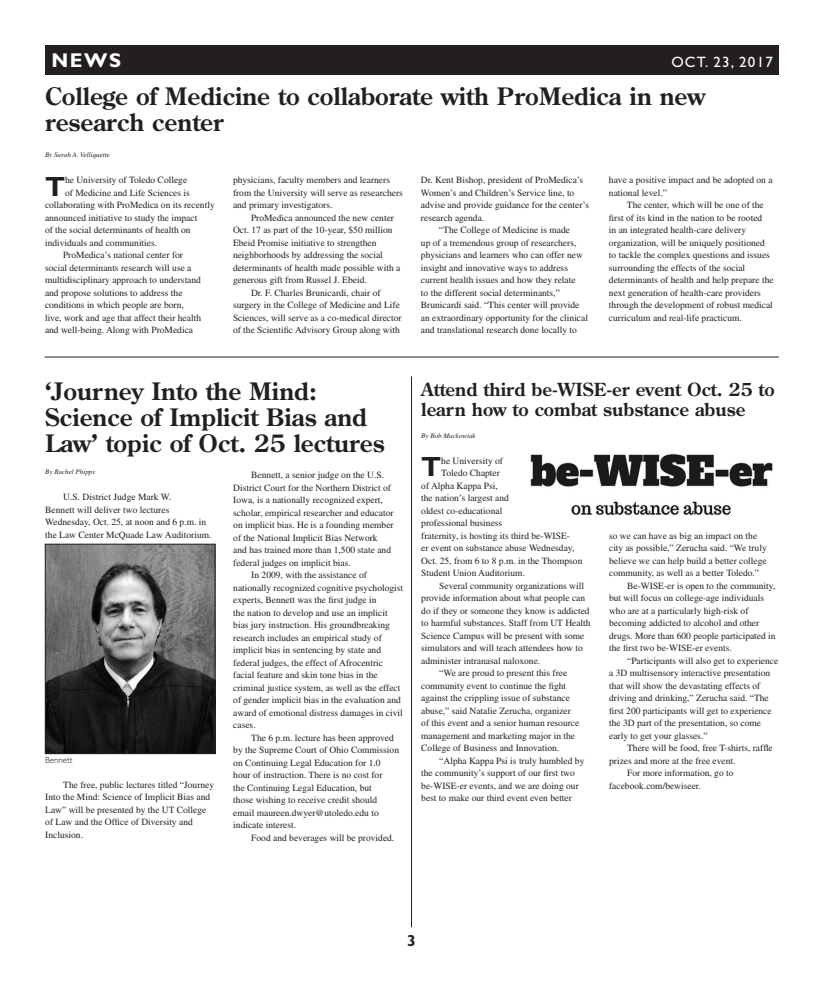
<style>
.page{position:relative;width:824px;height:990px;background:#fff}
.page>*{position:absolute;margin:0;border:0;box-sizing:border-box;transform-origin:0 0}
.Drop_Cap_2_Paragraph{font:700 27.8px "Gill Sans Std";color:#231f20}
.Heading_24pt{font:700 24px/26px "Century Old Style Std";color:#231f20}
.t1{font:700 20px "Gill Sans";color:#fff}
.Heading_18pt{font:700 18px/20px "Century Old Style Std";color:#231f20}
.t2{font:700 16px "Gill Sans";color:#231f20}
.t3{font:15px "Gill Sans";letter-spacing:.08em;color:#fff}
.Body_Text{font:9.5px/12.5px "Times";color:#231f20}
.Drop_Cap_2_Paragraph-2{font:9.5px "Times";color:#231f20}
.Cutline{font:300 9px "Gill Sans Std";color:#231f20}
.By_line{font:italic 7px "Times";color:#231f20}
</style>
<div class="page">
<div style="left:45px;top:45px;width:734px;height:30px;background:#231f20"></div>
<hr style="left:411px;top:376px;width:1px;height:551px;background:#231f20">
<hr style="left:45px;top:357px;width:733px;height:1px;background:#231f20">
<img style="left:47px;top:546px;width:166px;height:206px">
<div style="left:45px;top:544px;width:170px;height:210px;border:1px solid #231f20"></div>
<img style="left:530px;top:453px;width:243px;height:62px">
<p class="t1" style="left:51px;top:49px;width:71px">NEWS</p>
<p class="t3" style="left:671px;top:54px;width:103px">OCT. 23, 2017</p>
<p class="Heading_24pt" style="left:45px;top:83px;width:661px">College of Medicine to collaborate with ProMedica in new research center</p>
<p class="By_line" style="left:45px;top:151px;width:66px">By Sarah A. Velliquette</p>
<p class="Drop_Cap_2_Paragraph" style="left:45px;top:170px;width:22px">T</p>
<p class="Drop_Cap_2_Paragraph-2" style="left:65px;top:175px;width:124px">he University of Toledo College</p>
<p class="Body_Text" style="left:233px;top:174px;width:171px">physicians, faculty members and learners from the University will serve as researchers and primary investigators.</p>
<p class="Body_Text" style="left:233px;top:211px;width:169px;text-indent:18px">ProMedica announced the new center Oct. 17 as part of the 10-year, $50 million Ebeid Promise initiative to strengthen neighborhoods by addressing the social determinants of health made possible with a generous gift from Russel J. Ebeid.</p>
<p class="Body_Text" style="left:233px;top:286px;width:170px;text-align:center">Dr. F. Charles Brunicardi, chair of<br>surgery in the College of Medicine and Life Sciences, will serve as a co-medical director of the Scientific Advisory Group along with</p>
<p class="Body_Text" style="left:421px;top:174px;width:170px">Dr. Kent Bishop, president of ProMedica’s Women’s and Children’s Service line, to advise and provide guidance for the center’s research agenda.</p>
<p class="Body_Text" style="left:421px;top:224px;width:169px;text-indent:18px">“The College of Medicine is made<br>up of a tremendous group of researchers, physicians and learners who can offer new insight and innovative ways to address current health issues and how they relate<br>to the different social determinants,” Brunicardi said. “This center will provide an extraordinary opportunity for the clinical and translational research done locally to</p>
<p class="Body_Text" style="left:609px;top:174px;width:165px">have a positive impact and be adopted on a national level.”</p>
<p class="Body_Text" style="left:609px;top:199px;width:166px;text-indent:18px">The center, which will be one of the first of its kind in the nation to be rooted<br>in an integrated health-care delivery organization, will be uniquely positioned to tackle the complex questions and issues surrounding the effects of the social determinants of health and help prepare the next generation of health-care providers through the development of robust medical curriculum and real-life practicum.</p>
<p class="Drop_Cap_2_Paragraph-2" style="left:65px;top:187px;width:126px">of Medicine and Life Sciences is</p>
<p class="Drop_Cap_2_Paragraph-2" style="left:45px;top:200px;width:171px">collaborating with ProMedica on its recently</p>
<p class="Drop_Cap_2_Paragraph-2" style="left:45px;top:212px;width:154px">announced initiative to study the impact</p>
<p class="Drop_Cap_2_Paragraph-2" style="left:45px;top:225px;width:147px">of the social determinants of health on</p>
<p class="Drop_Cap_2_Paragraph-2" style="left:45px;top:237px;width:114px">individuals and communities.</p>
<p class="Body_Text" style="left:45px;top:249px;width:158px;text-indent:18px">ProMedica’s national center for social determinants research will use a multidisciplinary approach to understand and propose solutions to address the conditions in which people are born, live, work and age that affect their health and well-being. Along with ProMedica</p>
<p class="Heading_24pt" style="left:45px;top:378px;width:341px">‘Journey Into the Mind:<br>Science of Implicit Bias and<br>Law’ topic of Oct. 25 lectures</p>
<p class="By_line" style="left:45px;top:468px;width:51px">By Rachel Phipps</p>
<p class="Body_Text" style="left:45px;top:491px;width:168px;text-indent:18px">U.S. District Judge Mark W.<br>Bennett will deliver two lectures Wednesday, Oct. 25, at noon and 6 p.m. in the Law Center McQuade Law Auditorium.</p>
<p class="Body_Text" style="left:233px;top:469px;width:162px;text-indent:18px">Bennett, a senior judge on the U.S.<br>District Court for the Northern District of Iowa, is a nationally recognized expert, scholar, empirical researcher and educator on implicit bias. He is a founding member of the National Implicit Bias Network<br>and has trained more than 1,500 state and federal judges on implicit bias.</p>
<p class="Body_Text" style="left:233px;top:569px;width:171px;text-indent:18px">In 2009, with the assistance of nationally recognized cognitive psychologist experts, Bennett was the first judge in<br>the nation to develop and use an implicit bias jury instruction. His groundbreaking research includes an empirical study of implicit bias in sentencing by state and federal judges, the effect of Afrocentric facial feature and skin tone bias in the criminal justice system, as well as the effect of gender implicit bias in the evaluation and award of emotional distress damages in civil cases.</p>
<p class="Body_Text" style="left:233px;top:731px;width:167px;text-indent:18px">The 6 p.m. lecture has been approved by the Supreme Court of Ohio Commission on Continuing Legal Education for 1.0 hour of instruction. There is no cost for<br>the Continuing Legal Education, but<br>those wishing to receive credit should email maureen.dwyer@utoledo.edu to indicate interest.</p>
<p class="Body_Text" style="left:251px;top:831px;width:145px">Food and beverages will be provided.</p>
<p class="Cutline" style="left:45px;top:754px;width:29px">Bennett</p>
<p class="Body_Text" style="left:45px;top:778px;width:170px;text-indent:18px">The free, public lectures titled “Journey Into the Mind: Science of Implicit Bias and Law” will be presented by the UT College of Law and the Office of Diversity and Inclusion.</p>
<p class="Heading_18pt" style="left:421px;top:379px;width:355px">Attend third be-WISE-er event Oct. 25 to learn how to combat substance abuse</p>
<p class="By_line" style="left:421px;top:432px;width:56px">By Bob Mackowiak</p>
<p class="Drop_Cap_2_Paragraph" style="left:421px;top:450px;width:22px">T</p>
<p class="Drop_Cap_2_Paragraph-2" style="left:441px;top:455px;width:63px">he University of</p>
<p class="Drop_Cap_2_Paragraph-2" style="left:441px;top:468px;width:60px">Toledo Chapter</p>
<p class="Drop_Cap_2_Paragraph-2" style="left:421px;top:480px;width:78px">of Alpha Kappa Psi,</p>
<p class="Drop_Cap_2_Paragraph-2" style="left:421px;top:493px;width:89px">the nation’s largest and</p>
<p class="Drop_Cap_2_Paragraph-2" style="left:421px;top:505px;width:82px">oldest co-educational</p>
<p class="Drop_Cap_2_Paragraph-2" style="left:421px;top:518px;width:83px">professional business</p>
<p class="Drop_Cap_2_Paragraph-2" style="left:421px;top:530px;width:150px">fraternity, is hosting its third be-WISE-</p>
<p class="Drop_Cap_2_Paragraph-2" style="left:421px;top:543px;width:155px">er event on substance abuse Wednesday,</p>
<p class="Drop_Cap_2_Paragraph-2" style="left:421px;top:555px;width:163px">Oct. 25, from 6 to 8 p.m. in the Thompson</p>
<p class="Drop_Cap_2_Paragraph-2" style="left:421px;top:568px;width:105px">Student Union Auditorium.</p>
<p class="Body_Text" style="left:421px;top:579px;width:171px;text-indent:18px">Several community organizations will provide information about what people can do if they or someone they know is addicted to harmful substances. Staff from UT Health Science Campus will be present with some simulators and will teach attendees how to administer intranasal naloxone.</p>
<p class="Body_Text" style="left:421px;top:667px;width:160px;text-indent:18px">“We are proud to present this free community event to continue the fight against the crippling issue of substance abuse,” said Natalie Zerucha, organizer of this event and a senior human resource management and marketing major in the College of Business and Innovation.</p>
<p class="Body_Text" style="left:421px;top:754px;width:165px;text-indent:18px">“Alpha Kappa Psi is truly humbled by the community’s support of our first two be-WISE-er events, and we are doing our best to make our third event even better</p>
<p class="Body_Text" style="left:609px;top:529px;width:159px">so we can have as big an impact on the city as possible,” Zerucha said. “We truly believe we can help build a better college community, as well as a better Toledo.”</p>
<p class="Body_Text" style="left:609px;top:579px;width:168px;text-indent:18px">Be-WISE-er is open to the community, but will focus on college-age individuals who are at a particularly high-risk of becoming addicted to alcohol and other drugs. More than 600 people participated in the first two be-WISE-er events.</p>
<p class="Body_Text" style="left:609px;top:654px;width:171px;text-indent:18px">“Participants will also get to experience a 3D multisensory interactive presentation that will show the devastating effects of driving and drinking,” Zerucha said. “The first 200 participants will get to experience the 3D part of the presentation, so come early to get your glasses.”</p>
<p class="Body_Text" style="left:609px;top:742px;width:165px;text-indent:18px">There will be food, free T-shirts, raffle prizes and more at the free event.</p>
<p class="Body_Text" style="left:609px;top:767px;width:126px;text-indent:18px">For more information, go to facebook.com/bewiseer.</p>
<p class="t2" style="left:407px;top:931px;width:10px">3</p>
</div>
